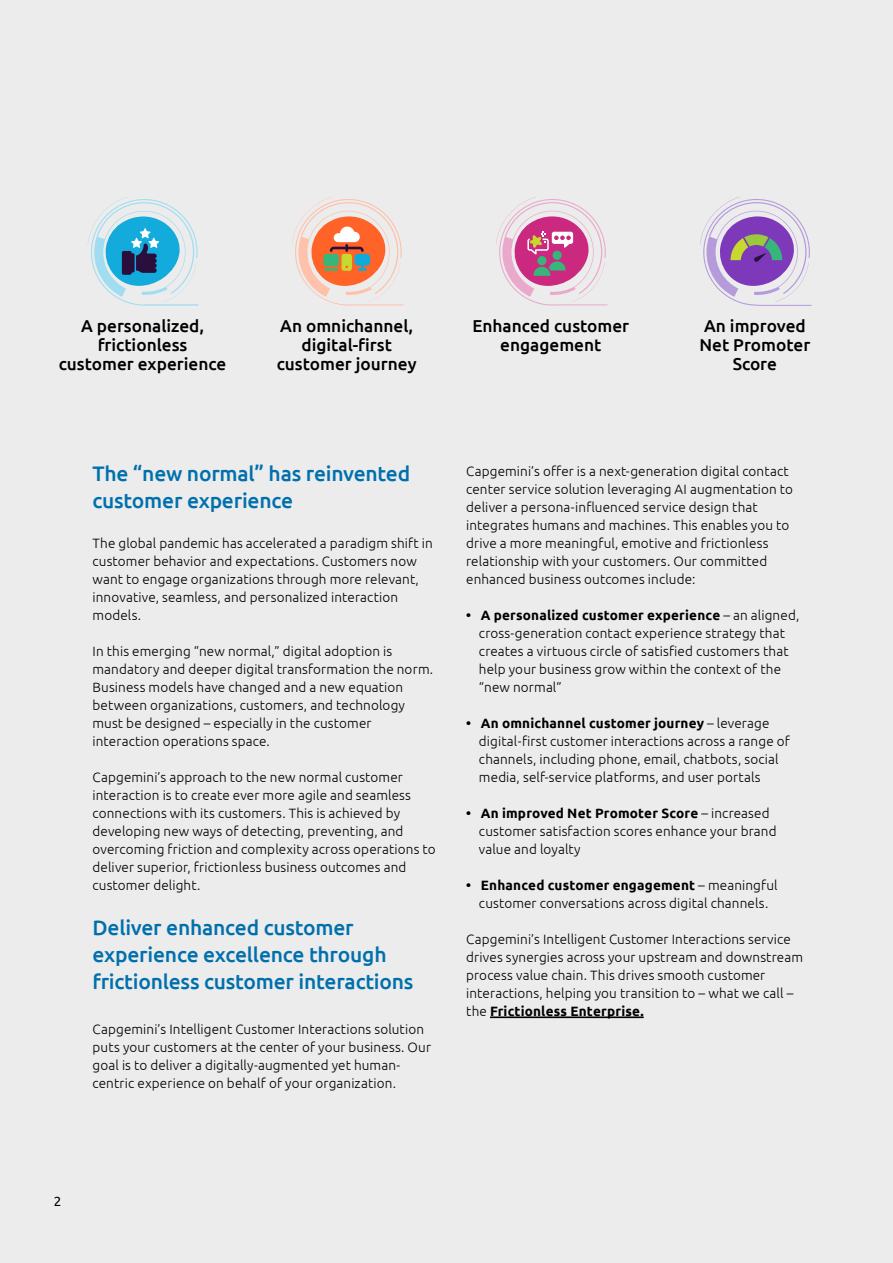
<style>
.page{position:relative;width:893px;height:1263px;background:#ececec}
.page>*{position:absolute;margin:0;border:0;box-sizing:border-box;transform-origin:0 0}
.t1{font:500 21px/27px "Ubuntu";letter-spacing:-.01em;color:#0070ad}
.t2{font:500 17.25px/18.9px "Ubuntu";color:#000;text-align:center}
.t3{font:300 13.5px/18px "Ubuntu";letter-spacing:.01em;color:#000}
.t4{font:13.5px "Ubuntu";color:#000}
.s1{font-weight:700}
</style>
<div class="page">
<hr style="left:490px;top:1016px;width:154px;height:2px;background:#000">
<svg style="left:88px;top:197px;width:111px;height:109px"></svg>
<hr style="left:144px;top:304px;width:54px;height:2px;background:#a0ddf1">
<hr style="left:553px;top:304px;width:55px;height:1px;background:#eaa9cc">
<svg style="left:292px;top:197px;width:111px;height:109px"></svg>
<hr style="left:350px;top:304px;width:53px;height:1px;background:#ffc1a9">
<svg style="left:496px;top:197px;width:111px;height:109px"></svg>
<svg style="left:700px;top:197px;width:112px;height:109px"></svg>
<p class="t2" style="left:59px;top:316px;width:169px">A personalized, frictionless customer experience</p>
<p class="t2" style="left:277px;top:316px;width:141px">An omnichannel, digital-first customer journey</p>
<p class="t2" style="left:472px;top:316px;width:158px">Enhanced customer engagement</p>
<p class="t2" style="left:699px;top:316px;width:112px">An improved<br>Net Promoter<br>Score</p>
<h1 class="t1" style="left:93px;top:459px;width:319px">The “new normal” has reinvented customer experience</h1>
<p class="t3" style="left:93px;top:533px;width:342px">The global pandemic has accelerated a paradigm shift in customer behavior and expectations. Customers now want to engage organizations through more relevant, innovative, seamless, and personalized interaction models.</p>
<p class="t3" style="left:93px;top:641px;width:342px">In this emerging “new normal,” digital adoption is mandatory and deeper digital transformation the norm.<br>Business models have changed and a new equation between organizations, customers, and technology must be designed – especially in the customer interaction operations space.</p>
<p class="t3" style="left:93px;top:767px;width:345px">Capgemini’s approach to the new normal customer interaction is to create ever more agile and seamless connections with its customers. This is achieved by developing new ways of detecting, preventing, and overcoming friction and complexity across operations to deliver superior, frictionless business outcomes and customer delight.</p>
<h1 class="t1" style="left:93px;top:913px;width:322px">Deliver enhanced customer experience excellence through frictionless customer interactions</h1>
<p class="t3" style="left:93px;top:1019px;width:340px">Capgemini’s Intelligent Customer Interactions solution puts your customers at the center of your business. Our goal is to deliver a digitally-augmented yet human&shy;centric experience on behalf of your organization.</p>
<p class="t3" style="left:466px;top:461px;width:328px">Capgemini’s offer is a next-generation digital contact center service solution leveraging AI augmentation to deliver a persona-influenced service design that integrates humans and machines. This enables you to drive a more meaningful, emotive and frictionless relationship with your customers. Our committed enhanced business outcomes include:</p>
<p class="t3" style="left:479px;top:605px;width:322px;text-indent:-13px"><span class="s1">• A personalized customer experience</span> – an aligned, cross-generation contact experience strategy that creates a virtuous circle of satisfied customers that help your business grow within the context of the “new normal”</p>
<p class="t3" style="left:479px;top:713px;width:312px;text-indent:-13px"><span class="s1">• An omnichannel customer journey</span> – leverage digital-first customer interactions across a range of channels, including phone, email, chatbots, social media, self-service platforms, and user portals</p>
<p class="t3" style="left:479px;top:803px;width:299px;text-indent:-13px"><span class="s1">• An improved Net Promoter Score</span> – increased customer satisfaction scores enhance your brand value and loyalty</p>
<p class="t3" style="left:466px;top:875px;width:313px;text-align:center"><span class="s1">• Enhanced customer engagement</span> – meaningful customer conversations across digital channels.</p>
<p class="t3" style="left:466px;top:929px;width:338px">Capgemini’s Intelligent Customer Interactions service drives synergies across your upstream and downstream process value chain. This drives smooth customer interactions, helping you transition to – what we call – the <span class="s1">Frictionless Enterprise.</span></p>
<p class="t4" style="left:54px;top:1193px;width:9px">2</p>
</div>
